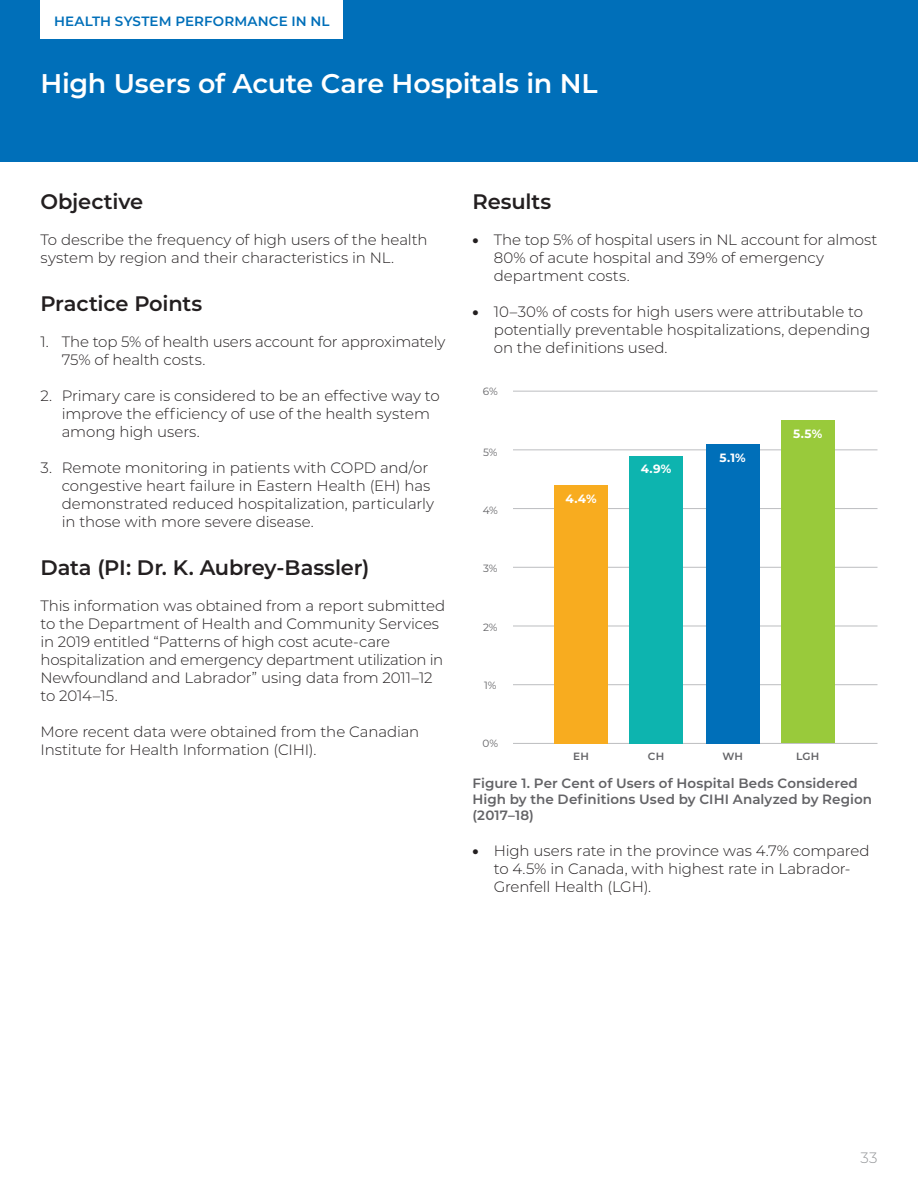
<style>
.page{position:relative;width:918px;height:1188px;background:#fff}
.page>*{position:absolute;margin:0;border:0;box-sizing:border-box;transform-origin:0 0}
.Project_Title{font:600 27px "Montserrat";letter-spacing:-.01em;color:#fff}
.Body_Heading{font:600 21px "Montserrat";letter-spacing:-.01em;color:#231f20}
.Body_Copy{font:300 15px/18px "Montserrat";letter-spacing:-.01em;color:#231f20}
.t1{font:300 15px "Montserrat";color:#939598}
.Figure_Title{font:600 13.5px/16.2px "Montserrat";letter-spacing:.005em;color:#636366}
.t2{font:600 13.5px "Montserrat";letter-spacing:.01em;color:#006fb9}
.t3{font:700 12px "Montserrat";color:#fff}
.t4{font:10.5px "Montserrat";color:#636366}
.Figure_Title-2{font:600 10.5px "Montserrat";letter-spacing:.01em;color:#636366}
.s1{font-weight:900}
</style>
<div class="page">
<div style="left:0;top:0;width:918px;height:162px;background:#006fb9"></div>
<div style="left:40px;top:0;width:303px;height:39px;background:#fff"></div>
<hr style="left:513px;top:743px;width:365px;height:1px;background:#bcbdc0">
<hr style="left:513px;top:684px;width:365px;height:1px;background:#bcbdc0">
<hr style="left:513px;top:626px;width:365px;height:1px;background:#bcbdc0">
<hr style="left:513px;top:567px;width:365px;height:1px;background:#bcbdc0">
<hr style="left:513px;top:508px;width:365px;height:1px;background:#bcbdc0">
<hr style="left:513px;top:450px;width:365px;height:1px;background:#bcbdc0">
<hr style="left:513px;top:391px;width:365px;height:1px;background:#bcbdc0">
<div style="left:781px;top:420px;width:54px;height:323px;background:#99ca3b"></div>
<div style="left:706px;top:444px;width:54px;height:299px;background:#006fb9"></div>
<div style="left:629px;top:456px;width:54px;height:287px;background:#0db4af"></div>
<div style="left:554px;top:485px;width:54px;height:258px;background:#f8ac1f"></div>
<p class="t2" style="left:54px;top:11px;width:277px">HEALTH SYSTEM PERFORMANCE IN NL</p>
<p class="Project_Title" style="left:40px;top:64px;width:559px">High Users of Acute Care Hospitals in NL</p>
<p class="Body_Heading" style="left:40px;top:187px;width:104px">Objective</p>
<p class="Body_Copy" style="left:40px;top:231px;width:389px">To describe the frequency of high users of the health system by region and their characteristics in NL.</p>
<p class="Body_Heading" style="left:40px;top:289px;width:163px">Practice Points</p>
<p class="Body_Copy" style="left:62px;top:333px;width:385px;text-indent:-21px">1. The top 5% of health users account for approximately<br>75% of health costs.</p>
<p class="Body_Copy" style="left:62px;top:387px;width:379px;text-indent:-21px">2. Primary care is considered to be an effective way to improve the efficiency of use of the health system among high users.</p>
<p class="Body_Copy" style="left:62px;top:459px;width:374px;text-indent:-21px">3. Remote monitoring in patients with COPD and/or congestive heart failure in Eastern Health (EH) has demonstrated reduced hospitalization, particularly in those with more severe disease.</p>
<p class="Body_Heading" style="left:40px;top:553px;width:330px">Data (PI: Dr. K. Aubrey-Bassler)</p>
<p class="Body_Copy" style="left:40px;top:597px;width:406px">This information was obtained from a report submitted to the Department of Health and Community Services in 2019 entitled “Patterns of high cost acute-care hospitalization and emergency department utilization in Newfoundland and Labrador” using data from 2011–12 to 2014–15.</p>
<p class="Body_Copy" style="left:40px;top:723px;width:380px">More recent data were obtained from the Canadian<br>Institute for Health Information (CIHI).</p>
<p class="Body_Heading" style="left:472px;top:187px;width:80px">Results</p>
<p class="Body_Copy" style="left:494px;top:231px;width:385px;text-indent:-21px"><span class="s1">•</span> The top 5% of hospital users in NL account for almost<br>80% of acute hospital and 39% of emergency department costs.</p>
<p class="Body_Copy" style="left:494px;top:303px;width:378px;text-indent:-21px"><span class="s1">•</span> 10–30% of costs for high users were attributable to potentially preventable hospitalizations, depending on the definitions used.</p>
<p class="t4" style="left:483px;top:384px;width:16px">6%</p>
<p class="t4" style="left:483px;top:445px;width:16px">5%</p>
<p class="t4" style="left:483px;top:503px;width:17px">4%</p>
<p class="t4" style="left:483px;top:561px;width:16px">3%</p>
<p class="t4" style="left:483px;top:620px;width:16px">2%</p>
<p class="t4" style="left:484px;top:678px;width:14px">1%</p>
<p class="t4" style="left:483px;top:736px;width:17px">0%</p>
<p class="t3" style="left:566px;top:490px;width:33px">4.4%</p>
<p class="t3" style="left:641px;top:460px;width:32px">4.9%</p>
<p class="t3" style="left:720px;top:449px;width:28px">5.1%</p>
<p class="t3" style="left:793px;top:425px;width:31px">5.5%</p>
<p class="Figure_Title-2" style="left:573px;top:748px;width:17px">EH</p>
<p class="Figure_Title-2" style="left:648px;top:748px;width:18px">CH</p>
<p class="Figure_Title-2" style="left:722px;top:748px;width:22px">WH</p>
<p class="Figure_Title-2" style="left:796px;top:748px;width:25px">LGH</p>
<p class="Figure_Title" style="left:472px;top:774px;width:401px">Figure 1. Per Cent of Users of Hospital Beds Considered<br>High by the Definitions Used by CIHI Analyzed by Region (2017–18)</p>
<p class="Body_Copy" style="left:494px;top:841px;width:377px;text-indent:-21px"><span class="s1">•</span> High users rate in the province was 4.7% compared to 4.5% in Canada, with highest rate in Labrador-<br>Grenfell Health (LGH).</p>
<p class="t1" style="left:860px;top:1148px;width:19px">33</p>
</div>
